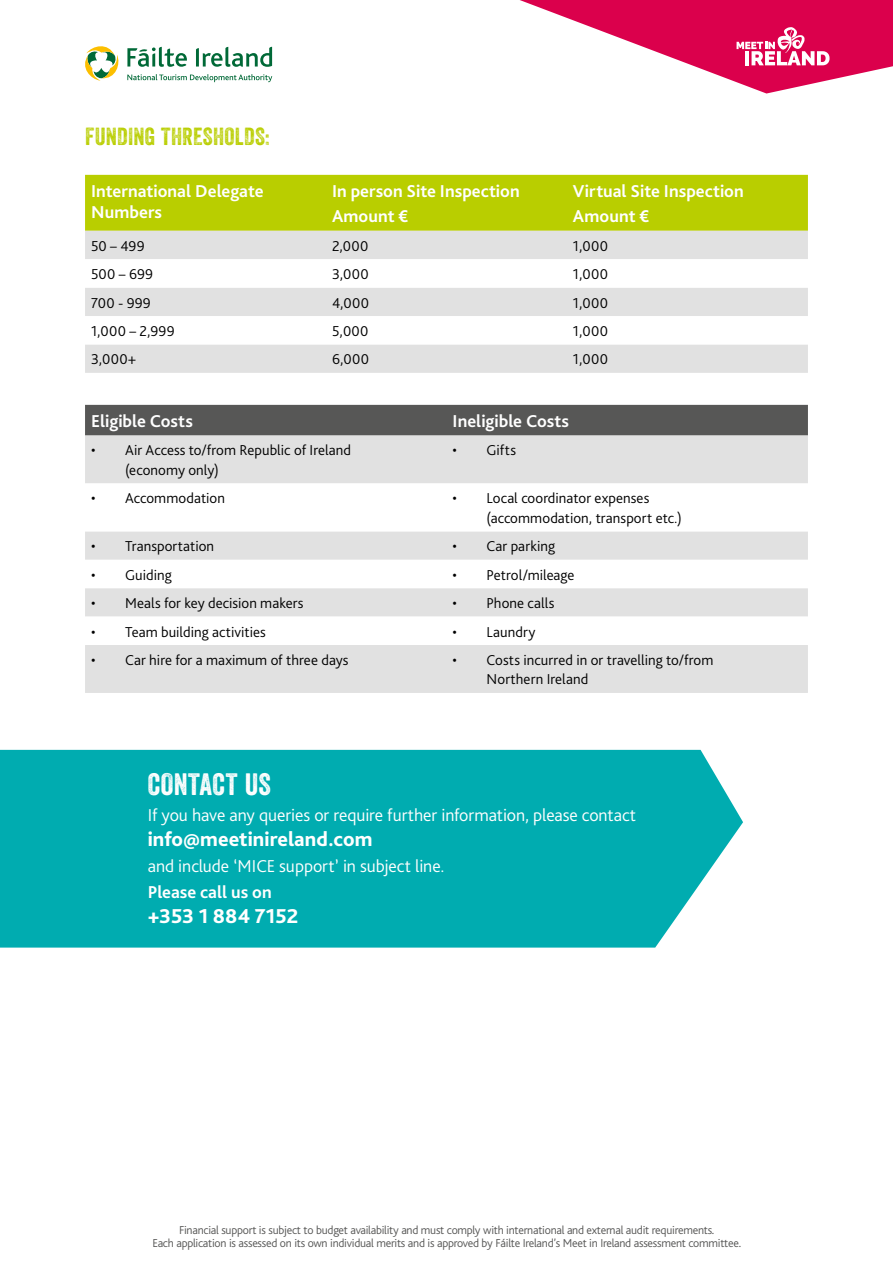
<style>
.page{position:relative;width:893px;height:1263px;background:#fff}
.page>*{position:absolute;margin:0;border:0;box-sizing:border-box;transform-origin:0 0}
.t1{font:30px "Veneer";letter-spacing:.015em;color:#fff}
.t2{font:24px "Veneer Two";letter-spacing:.01em;color:#b9ce00}
.t3{font:800 21px "Bliss Pro";color:#fff}
.t4{font:700 18px/25.2px "Bliss Pro";color:#fff}
.t5{font:300 18px "Bliss Pro";letter-spacing:-.005em;color:#fff}
.t6{font:300 15px/19.5px "Bliss Pro";letter-spacing:.005em;color:#000}
.t7{font:300 12px/13.5px "Bliss";letter-spacing:-.02em;color:#575756;text-align:center}
</style>
<div class="page">
<svg style="left:85px;top:46px;width:34px;height:35px"></svg>
<svg style="left:127px;top:47px;width:60px;height:20px"></svg>
<svg style="left:196px;top:47px;width:76px;height:20px"></svg>
<svg style="left:127px;top:74px;width:145px;height:8px"></svg>
<svg style="left:520px;top:0;width:373px;height:94px"></svg>
<div style="left:85px;top:175px;width:723px;height:56px;background:#b9ce00"></div>
<div style="left:85px;top:231px;width:723px;height:142px;background:#e1e1e1"></div>
<svg style="left:85px;top:259px;width:723px;height:85px"></svg>
<div style="left:85px;top:405px;width:723px;height:30px;background:#575756"></div>
<div style="left:85px;top:435px;width:723px;height:258px;background:#e1e1e1"></div>
<svg style="left:85px;top:483px;width:723px;height:162px"></svg>
<div style="left:0;top:750px;width:743px;height:197px;background:#00acb0"></div>
<h2 class="t2" style="left:85px;top:122px;width:186px">FUNDING THRESHOLDS:</h2>
<p class="t4" style="left:91px;top:180px;width:174px;line-height:21px">International Delegate<br>Numbers</p>
<p class="t4" style="left:332px;top:178px;width:189px">In person Site Inspection<br>Amount €</p>
<p class="t4" style="left:573px;top:178px;width:172px">Virtual Site Inspection<br>Amount €</p>
<p class="t6" style="left:91px;top:236px;width:55px">50 – 499</p>
<p class="t6" style="left:332px;top:236px;width:38px">2,000</p>
<p class="t6" style="left:573px;top:236px;width:36px">1,000</p>
<p class="t6" style="left:91px;top:264px;width:63px">500 – 699</p>
<p class="t6" style="left:332px;top:264px;width:38px">3,000</p>
<p class="t6" style="left:573px;top:264px;width:36px">1,000</p>
<p class="t6" style="left:91px;top:292px;width:61px">700 - 999</p>
<p class="t6" style="left:332px;top:292px;width:39px">4,000</p>
<p class="t6" style="left:573px;top:292px;width:36px">1,000</p>
<p class="t6" style="left:91px;top:321px;width:85px">1,000 – 2,999</p>
<p class="t6" style="left:332px;top:321px;width:38px">5,000</p>
<p class="t6" style="left:573px;top:321px;width:36px">1,000</p>
<p class="t6" style="left:91px;top:349px;width:46px">3,000+</p>
<p class="t6" style="left:332px;top:349px;width:39px">6,000</p>
<p class="t6" style="left:573px;top:349px;width:36px">1,000</p>
<p class="t4" style="left:91px;top:408px;width:103px">Eligible Costs</p>
<p class="t4" style="left:452px;top:408px;width:118px">Ineligible Costs</p>
<p class="t6" style="left:125px;top:440px;width:228px;text-indent:-34px">• Air Access to/from Republic of Ireland (economy only)</p>
<p class="t6" style="left:452px;top:440px;width:65px">• Gifts</p>
<p class="t6" style="left:91px;top:488px;width:135px">• Accommodation</p>
<p class="t6" style="left:486px;top:488px;width:197px;text-indent:-34px">• Local coordinator expenses (accommodation, transport etc.)</p>
<p class="t6" style="left:91px;top:536px;width:125px">• Transportation</p>
<p class="t6" style="left:452px;top:536px;width:104px">• Car parking</p>
<p class="t6" style="left:91px;top:565px;width:82px">• Guiding</p>
<p class="t6" style="left:452px;top:565px;width:124px">• Petrol/mileage</p>
<p class="t6" style="left:91px;top:593px;width:214px">• Meals for key decision makers</p>
<p class="t6" style="left:452px;top:593px;width:103px">• Phone calls</p>
<p class="t6" style="left:91px;top:621px;width:176px">• Team building activities</p>
<p class="t6" style="left:452px;top:621px;width:85px">• Laundry</p>
<p class="t6" style="left:91px;top:650px;width:259px">• Car hire for a maximum of three days</p>
<p class="t6" style="left:487px;top:650px;width:228px;text-indent:-34px">• Costs incurred in or travelling to/from<br>Northern Ireland</p>
<h1 class="t1" style="left:148px;top:766px;width:125px">CONTACT US</h1>
<p class="t5" style="left:148px;top:804px;width:490px">If you have any queries or require further information, please contact</p>
<h3 class="t3" style="left:148px;top:826px;width:226px">info@meetinireland.com</h3>
<p class="t5" style="left:148px;top:855px;width:298px">and include ‘MICE support’ in subject line.</p>
<p class="t4" style="left:148px;top:878px;width:125px">Please call us on</p>
<h3 class="t3" style="left:148px;top:903px;width:152px">+353 1 884 7152</h3>
<p class="t7" style="left:152px;top:1223px;width:590px">Financial support is subject to budget availability and must comply with international and external audit requirements.<br>Each application is assessed on its own individual merits and is approved by Fáilte Ireland’s Meet in Ireland assessment committee.</p>
</div>
